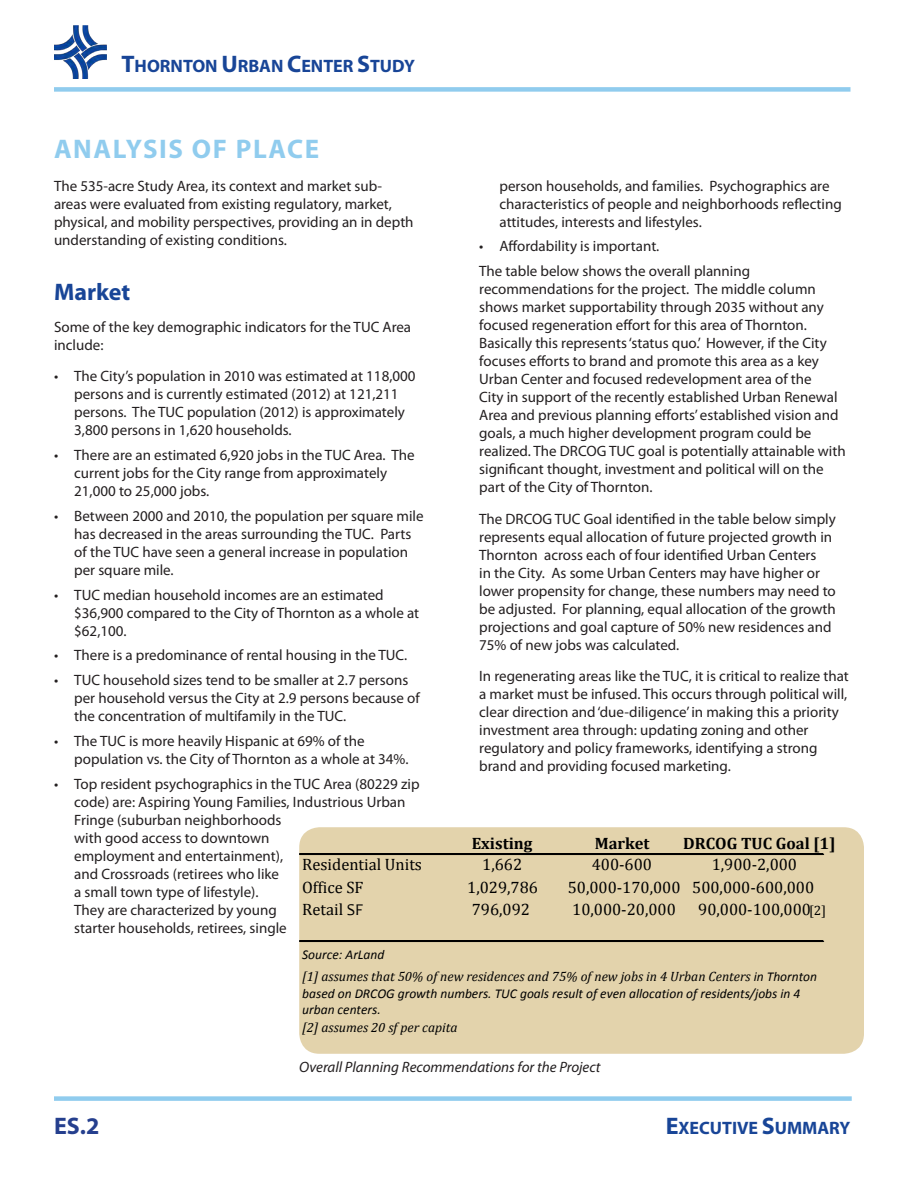
<style>
.page{position:relative;width:918px;height:1188px;background:#fff}
.page>*{position:absolute;margin:0;border:0;box-sizing:border-box;transform-origin:0 0}
.Heading_2{font:700 27px "Myriad Pro";letter-spacing:.06em;color:#90ccee}
.Heading_3{font:700 24px "Myriad Pro";color:#184597}
.Header___Footer{font:700 24px "Myriad Pro";color:#253f8e}
.Header___Footer-2{font:700 18px "Myriad Pro";color:#184597}
.t1{font:16.5px "Cambria";color:#000}
.t2{font:700 16.5px "Cambria";color:#000}
.Body_Text{font:15px/18px "Myriad Pro";color:#231f20}
.Bullet_1{font:15px/18px "Myriad Pro";color:#231f20}
.Table_Caption{font:italic 15px "Myriad Pro";color:#231f20}
.t3{font:italic 13.5px/22.5px "Cambria";color:#000}
.t4{font:italic 13.5px/16.5px "Calibri";color:#000}
.s1{font-size:24px}
.s2{font-family:"Candara"}
.s3{font-size:13.5px}
.s4{font-family:"Calibri"}
</style>
<div class="page">
<img style="left:54px;top:26px;width:53px;height:53px">
<div style="left:54px;top:87px;width:796px;height:5px;background:#90ccee"></div>
<div style="left:54px;top:1096px;width:798px;height:5px;background:#90ccee"></div>
<div style="left:299px;top:827px;width:565px;height:227px;background:#e3d3ac;border-radius:20px"></div>
<hr style="left:300px;top:827px;width:523px;height:1px;background:#000">
<hr style="left:299px;top:854px;width:524px;height:1px;background:#000">
<hr style="left:299px;top:941px;width:524px;height:1px;background:#000">
<p class="Header___Footer-2" style="left:122px;top:54px;width:295px"><span class="s1">T</span>HORNTON <span class="s1">U</span>RBAN <span class="s1">C</span>ENTER <span class="s1">S</span>TUDY</p>
<p class="Heading_2" style="left:54px;top:132px;width:267px">ANALYSIS OF PLACE</p>
<p class="Bullet_1" style="left:500px;top:176px;width:344px">person households, and families. Psychographics are characteristics of people and neighborhoods reflecting attitudes, interests and lifestyles.</p>
<p class="Bullet_1" style="left:479px;top:237px;width:182px">• Affordability is important.</p>
<p class="Body_Text" style="left:479px;top:262px;width:368px">The table below shows the overall planning recommendations for the project. The middle column shows market supportability through 2035 without any focused regeneration effort for this area of Thornton.<br>Basically this represents ‘status quo.’ However, if the City focuses efforts to brand and promote this area as a key Urban Center and focused redevelopment area of the<br>City in support of the recently established Urban Renewal Area and previous planning efforts’ established vision and goals, a much higher development program could be realized. The DRCOG TUC goal is potentially attainable with significant thought, investment and political will on the part of the City of Thornton.</p>
<p class="Body_Text" style="left:479px;top:509px;width:358px">The DRCOG TUC Goal identified in the table below simply represents equal allocation of future projected growth in Thornton across each of four identified Urban Centers<br>in the City. As some Urban Centers may have higher or lower propensity for change, these numbers may need to be adjusted. For planning, equal allocation of the growth projections and goal capture of 50% new residences and 75% of new jobs was calculated.</p>
<p class="Body_Text" style="left:479px;top:667px;width:371px">In regenerating areas like the TUC, it is critical to realize that a market must be infused. This occurs through political will, clear direction and ‘due-diligence’ in making this a priority investment area through: updating zoning and other regulatory and policy frameworks, identifying a strong brand and providing focused marketing.</p>
<p class="Body_Text" style="left:54px;top:176px;width:361px">The 535-acre Study Area, its context and market sub&shy;areas were evaluated from existing regulatory, market, physical, and mobility perspectives, providing an in depth understanding of existing conditions.</p>
<p class="Heading_3" style="left:54px;top:277px;width:78px">Market</p>
<p class="Body_Text" style="left:54px;top:318px;width:359px">Some of the key demographic indicators for the TUC Area include:</p>
<p class="Bullet_1" style="left:74px;top:367px;width:343px;text-indent:-20px">• The City’s population in 2010 was estimated at 118,000 persons and is currently estimated (2012) at 121,211 persons. The TUC population (2012) is approximately 3,800 persons in 1,620 households.</p>
<p class="Bullet_1" style="left:74px;top:446px;width:342px;text-indent:-20px">• There are an estimated 6,920 jobs in the TUC Area. The current jobs for the City range from approximately<br>21,000 to 25,000 jobs.</p>
<p class="Bullet_1" style="left:74px;top:507px;width:351px;text-indent:-20px">• Between 2000 and 2010, the population per square mile has decreased in the areas surrounding the TUC. Parts of the TUC have seen a general increase in population per square mile.</p>
<p class="Bullet_1" style="left:74px;top:585px;width:346px;text-indent:-20px">• TUC median household incomes are an estimated $36,900 compared to the City of Thornton as a whole at $62,100.</p>
<p class="Bullet_1" style="left:54px;top:646px;width:355px">• There is a predominance of rental housing in the TUC.</p>
<p class="Bullet_1" style="left:74px;top:671px;width:347px;text-indent:-20px">• TUC household sizes tend to be smaller at 2.7 persons per household versus the City at 2.9 persons because of the concentration of multifamily in the TUC.</p>
<p class="Bullet_1" style="left:74px;top:732px;width:336px;text-indent:-20px">• The TUC is more heavily Hispanic at 69% of the population vs. the City of Thornton as a whole at 34%.</p>
<p class="Bullet_1" style="left:74px;top:774px;width:347px;text-indent:-20px">• Top resident psychographics in the TUC Area (80229 zip code) are: Aspiring Young Families, Industrious Urban Fringe (suburban neighborhoods<br>with good access to downtown<br>employment and entertainment),<br>and Crossroads (retirees who like<br>a small town type of lifestyle).<br>They are characterized by young<br>starter households, retirees, single</p>
<p class="t2" style="left:472px;top:832px;width:62px">Existing</p>
<p class="t2" style="left:595px;top:832px;width:56px">Market</p>
<p class="t2" style="left:683px;top:832px;width:154px">DRCOG TUC Goal [1]</p>
<p class="t1" style="left:302px;top:855px;width:121px">Residential Units</p>
<p class="t1" style="left:482px;top:855px;width:41px">1,662</p>
<p class="t1" style="left:592px;top:855px;width:62px">400--‐600</p>
<p class="t1" style="left:712px;top:855px;width:87px">1,900--‐2,000</p>
<p class="t1" style="left:302px;top:877px;width:63px">Office SF</p>
<p class="t1" style="left:467px;top:877px;width:72px">1,029,786</p>
<p class="t1" style="left:568px;top:877px;width:248px">50,000--‐170,000 500,000--‐600,000</p>
<p class="t1" style="left:302px;top:900px;width:63px">Retail <span class="s2">SF</span></p>
<p class="t1" style="left:472px;top:900px;width:60px">796,092</p>
<p class="t1" style="left:572px;top:900px;width:105px">10,000--‐20,000</p>
<p class="t1" style="left:698px;top:900px;width:129px">90,000--‐100,000 <span class="s3">[2]</span></p>
<p class="t3" style="left:302px;top:942px;width:516px"><span class="s4">Source: ArLand<br></span>[1] assumes that 50% of new residences and 75% of new jobs in 4 Urban Centers <span class="s4">in Thornton</span></p>
<p class="t4" style="left:302px;top:984px;width:500px">based on DRCOG growth numbers. TUC goals result of even allocation of residents/jobs in 4 urban centers.</p>
<p class="t3" style="left:302px;top:1016px;width:157px">[2] assumes 20 sf per capita</p>
<p class="Table_Caption" style="left:299px;top:1057px;width:303px">Overall Planning Recommendations for the Project</p>
<p class="Header___Footer" style="left:54px;top:1110px;width:47px">ES.2</p>
<p class="Header___Footer-2" style="left:666px;top:1116px;width:186px"><span class="s1">E</span>XECUTIVE <span class="s1">S</span>UMMARY</p>
</div>
